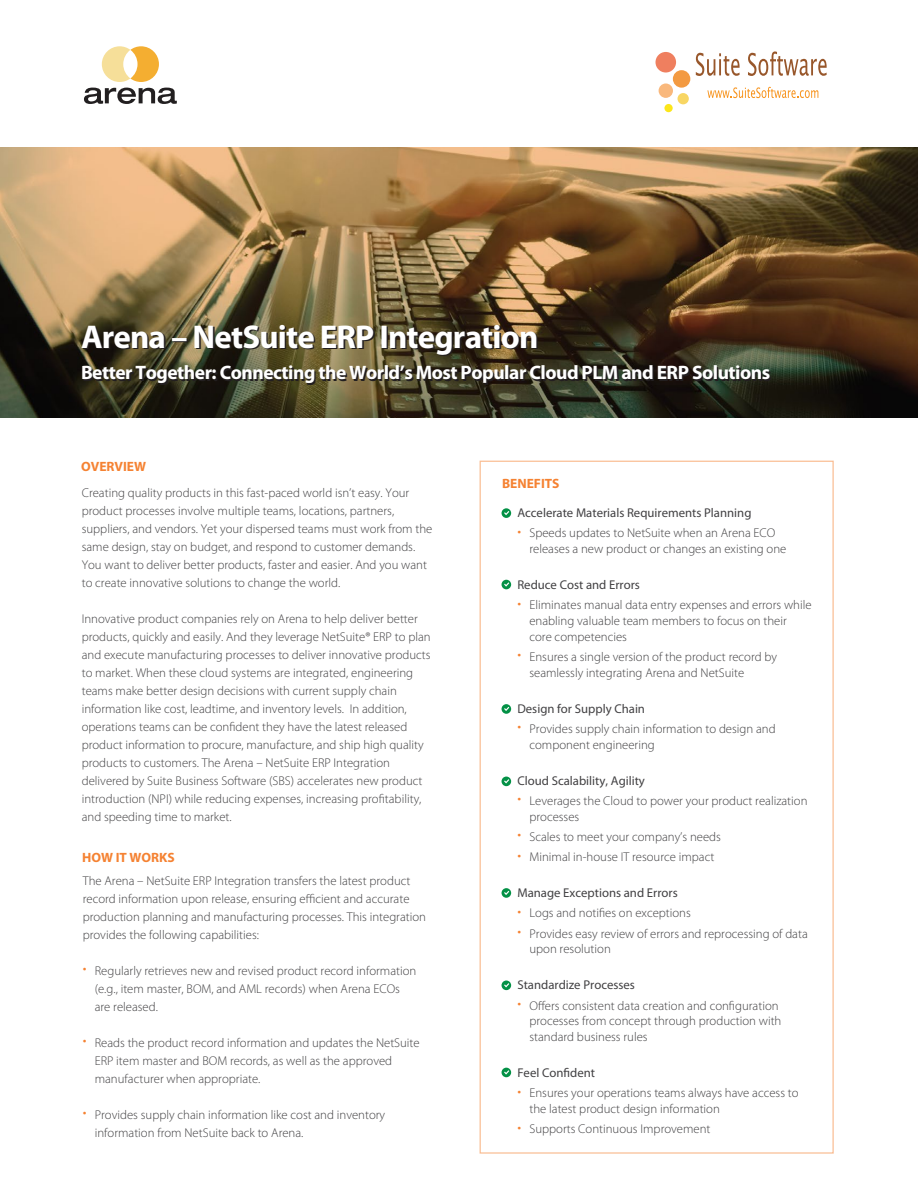
<style>
.page{position:relative;width:918px;height:1188px;background:#fff}
.page>*{position:absolute;margin:0;border:0;box-sizing:border-box;transform-origin:0 0}
.t1{font:700 33px "Myriad Pro";letter-spacing:-.025em;color:#fff}
.t2{font:700 19.5px "Myriad Pro";letter-spacing:-.025em;color:#fff}
.t3{font:700 13.5px "Myriad Pro";color:#f58232}
.t4{font:300 12.75px/18px "Myriad Pro";color:#414042}
.t5{font:12.75px "Myriad Pro";color:#414042}
.s1{font-size:15px;color:#f58232}
</style>
<div class="page">
<svg style="left:84px;top:88px;width:93px;height:16px"></svg>
<svg style="left:102px;top:46px;width:57px;height:36px"></svg>
<div style="left:502px;top:508px;width:9px;height:10px;background:#039146;border-radius:50%"></div>
<svg style="left:504px;top:511px;width:5px;height:4px"></svg>
<div style="left:502px;top:981px;width:9px;height:9px;background:#039146;border-radius:50%"></div>
<svg style="left:504px;top:983px;width:5px;height:4px"></svg>
<div style="left:502px;top:1068px;width:9px;height:9px;background:#039146;border-radius:50%"></div>
<svg style="left:504px;top:1070px;width:5px;height:5px"></svg>
<div style="left:502px;top:580px;width:9px;height:9px;background:#039146;border-radius:50%"></div>
<svg style="left:504px;top:582px;width:5px;height:5px"></svg>
<svg style="left:502px;top:704px;width:9px;height:10px"></svg>
<svg style="left:504px;top:707px;width:5px;height:4px"></svg>
<div style="left:502px;top:777px;width:9px;height:9px;background:#039146;border-radius:50%"></div>
<svg style="left:504px;top:779px;width:5px;height:4px"></svg>
<svg style="left:502px;top:888px;width:9px;height:10px"></svg>
<svg style="left:504px;top:891px;width:5px;height:4px"></svg>
<img style="left:0;top:148px;width:918px;height:270px">
<div style="left:656px;top:52px;width:20px;height:21px;background:#ef7f5f;border-radius:50%"></div>
<div style="left:673px;top:70px;width:17px;height:18px;background:#f39a41;border-radius:50%"></div>
<div style="left:659px;top:83px;width:14px;height:15px;background:#f9b87c;border-radius:50%"></div>
<div style="left:678px;top:93px;width:11px;height:11px;background:#f8d663;border-radius:50%"></div>
<div style="left:664px;top:104px;width:9px;height:8px;background:#fce61a;border-radius:50%"></div>
<svg style="left:707px;top:87px;width:111px;height:11px"></svg>
<svg style="left:696px;top:53px;width:44px;height:23px"></svg>
<svg style="left:748px;top:51px;width:79px;height:25px"></svg>
<h1 class="t1" style="left:81px;top:315px;width:459px">Arena – NetSuite ERP Integration</h1>
<h2 class="t2" style="left:81px;top:360px;width:691px">Better Together: Connecting the World’s Most Popular Cloud PLM and ERP Solutions</h2>
<p class="t3" style="left:81px;top:458px;width:66px">OVERVIEW</p>
<p class="t4" style="left:82px;top:483px;width:352px">Creating quality products in this fast-paced world isn’t easy. Your product processes involve multiple teams, locations, partners, suppliers, and vendors. Yet your dispersed teams must work from the same design, stay on budget, and respond to customer demands.<br>You want to deliver better products, faster and easier. And you want to create innovative solutions to change the world.</p>
<p class="t4" style="left:82px;top:609px;width:350px">Innovative product companies rely on Arena to help deliver better products, quickly and easily. And they leverage NetSuite® ERP to plan and execute manufacturing processes to deliver innovative products to market. When these cloud systems are integrated, engineering teams make better design decisions with current supply chain information like cost, leadtime, and inventory levels. In addition, operations teams can be confident they have the latest released product information to procure, manufacture, and ship high quality products to customers. The Arena – NetSuite ERP Integration delivered by Suite Business Software (SBS) accelerates new product introduction (NPI) while reducing expenses, increasing profitability, and speeding time to market.</p>
<p class="t3" style="left:82px;top:848px;width:94px">HOW IT WORKS</p>
<p class="t4" style="left:83px;top:872px;width:345px">The Arena – NetSuite ERP Integration transfers the latest product record information upon release, ensuring efficient and accurate production planning and manufacturing processes. This integration provides the following capabilities:</p>
<p class="t4" style="left:95px;top:962px;width:323px;text-indent:-12px"><span class="s1">•</span> Regularly retrieves new and revised product record information (e.g., item master, BOM, and AML records) when Arena ECOs are released.</p>
<p class="t4" style="left:95px;top:1034px;width:326px;text-indent:-12px"><span class="s1">•</span> Reads the product record information and updates the NetSuite<br>ERP item master and BOM records, as well as the approved manufacturer when appropriate.</p>
<p class="t4" style="left:95px;top:1106px;width:292px;text-indent:-12px"><span class="s1">•</span> Provides supply chain information like cost and inventory information from NetSuite back to Arena.</p>
<p class="t3" style="left:502px;top:474px;width:59px">BENEFITS</p>
<p class="t5" style="left:517px;top:505px;width:236px">Accelerate Materials Requirements Planning</p>
<p class="t4" style="left:529px;top:525px;width:259px;line-height:15.8px;text-indent:-12px"><span class="s1">•</span> Speeds updates to NetSuite when an Arena ECO releases a new product or changes an existing one</p>
<p class="t5" style="left:517px;top:577px;width:124px">Reduce Cost and Errors</p>
<p class="t4" style="left:529px;top:597px;width:284px;line-height:15.8px;text-indent:-12px"><span class="s1">•</span> Eliminates manual data entry expenses and errors while enabling valuable team members to focus on their core competencies</p>
<p class="t4" style="left:529px;top:649px;width:249px;line-height:15.8px;text-indent:-12px"><span class="s1">•</span> Ensures a single version of the product record by seamlessly integrating Arena and NetSuite</p>
<p class="t5" style="left:517px;top:701px;width:129px">Design for Supply Chain</p>
<p class="t4" style="left:529px;top:721px;width:248px;line-height:15.8px;text-indent:-12px"><span class="s1">•</span> Provides supply chain information to design and component engineering</p>
<p class="t5" style="left:517px;top:773px;width:129px">Cloud Scalability, Agility</p>
<p class="t4" style="left:529px;top:793px;width:280px;line-height:15.8px;text-indent:-12px"><span class="s1">•</span> Leverages the Cloud to power your product realization processes</p>
<p class="t4" style="left:517px;top:828px;width:205px"><span class="s1">•</span> Scales to meet your company’s needs</p>
<p class="t4" style="left:517px;top:848px;width:198px"><span class="s1">•</span> Minimal in-house IT resource impact</p>
<p class="t5" style="left:517px;top:885px;width:162px">Manage Exceptions and Errors</p>
<p class="t4" style="left:517px;top:904px;width:175px"><span class="s1">•</span> Logs and notifies on exceptions</p>
<p class="t4" style="left:529px;top:925px;width:280px;line-height:15.8px;text-indent:-12px"><span class="s1">•</span> Provides easy review of errors and reprocessing of data upon resolution</p>
<p class="t5" style="left:517px;top:977px;width:119px">Standardize Processes</p>
<p class="t4" style="left:529px;top:997px;width:254px;line-height:15.8px;text-indent:-12px"><span class="s1">•</span> Offers consistent data creation and configuration processes from concept through production with standard business rules</p>
<p class="t5" style="left:517px;top:1065px;width:79px">Feel Confident</p>
<p class="t4" style="left:529px;top:1085px;width:271px;line-height:15.8px;text-indent:-12px"><span class="s1">•</span> Ensures your operations teams always have access to the latest product design information</p>
<p class="t4" style="left:517px;top:1120px;width:195px"><span class="s1">•</span> Supports Continuous Improvement</p>
</div>
